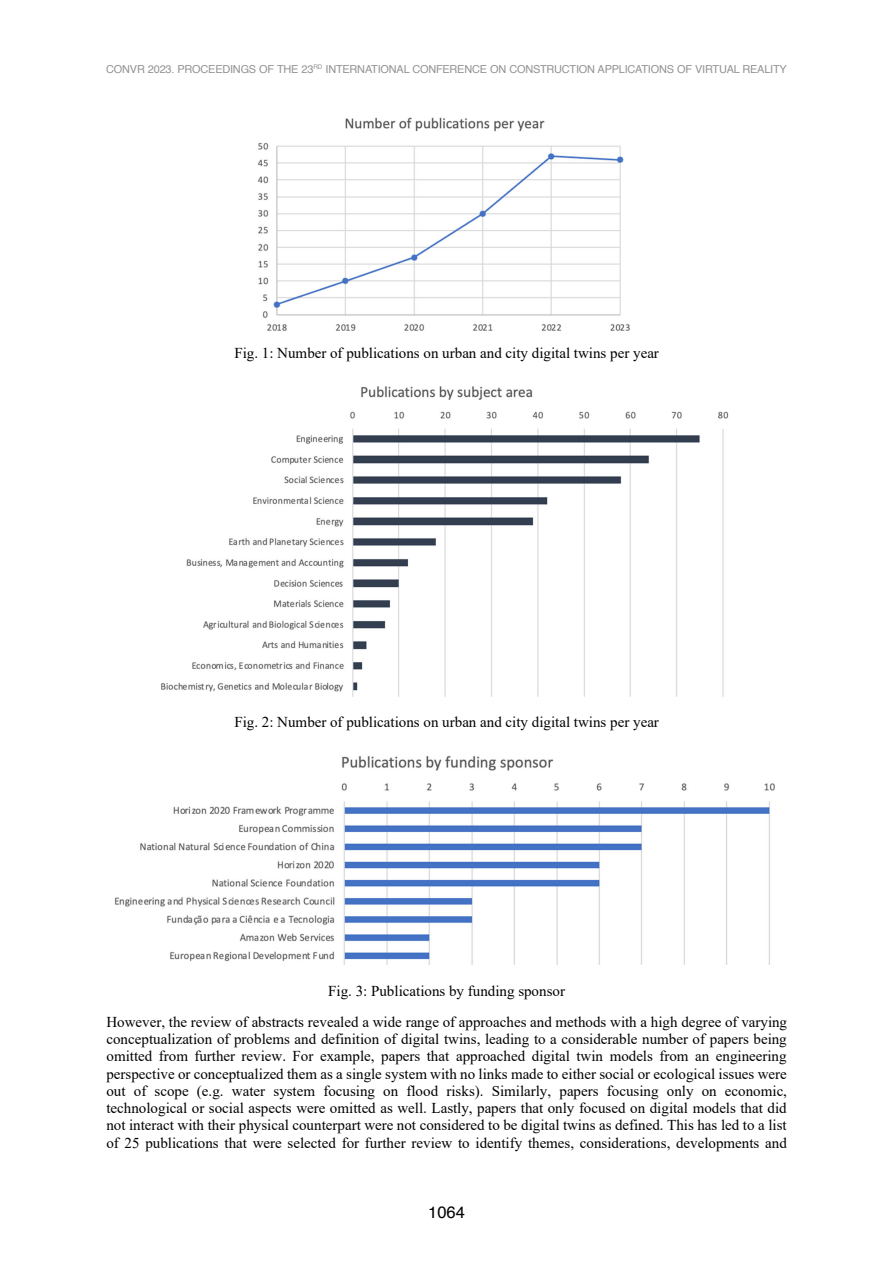
<style>
.page{position:relative;width:893px;height:1263px;background:#fff}
.page>*{position:absolute;margin:0;border:0;box-sizing:border-box;transform-origin:0 0}
.t1{font:16.5px "Helvetica";color:#000}
.t2{font:15px/17.2px "Times New Roman";color:#000;text-align:center}
.t3{font:12px "Times New Roman";color:#808080}
.t4{font:10.95px "Helvetica";letter-spacing:-.02em;color:#929292}
</style>
<div class="page">
<img style="left:257px;top:117px;width:373px;height:214px">
<img style="left:161px;top:386px;width:568px;height:311px">
<img style="left:115px;top:755px;width:660px;height:210px">
<p class="t3" style="left:224px;top:55px;width:447px">"MANAGING THE DIGITAL TRANSFORMATION OF CONSTRUCTION INDUSTRY"</p>
<p class="t4" style="left:106px;top:60px;width:682px">CONVR 2023. PROCEEDINGS OF THE 23<sup>RD</sup> INTERNATIONAL CONFERENCE ON CONSTRUCTION APPLICATIONS OF VIRTUAL REALITY</p>
<p class="t2" style="left:234px;top:344px;width:426px">Fig. 1: Number of publications on urban and city digital twins per year</p>
<p class="t2" style="left:234px;top:713px;width:426px">Fig. 2: Number of publications on urban and city digital twins per year</p>
<p class="t2" style="left:106px;top:975px;width:682px;line-height:30.8px">Fig. 3: Publications by funding sponsor<br>However, the review of abstracts revealed a wide range of approaches and methods with a high degree of varying</p>
<p class="t2" style="left:106px;top:1030px;width:682px;text-align:justify">conceptualization of problems and definition of digital twins, leading to a considerable number of papers being omitted from further review. For example, papers that approached digital twin models from an engineering perspective or conceptualized them as a single system with no links made to either social or ecological issues were out of scope (e.g. water system focusing on flood risks). Similarly, papers focusing only on economic, technological or social aspects were omitted as well. Lastly, papers that only focused on digital models that did not interact with their physical counterpart were not considered to be digital twins as defined. This has led to a list of 25 publications that were selected for further review to identify themes, considerations, developments and</p>
<p class="t1" style="left:428px;top:1199px;width:38px">1064</p>
</div>
